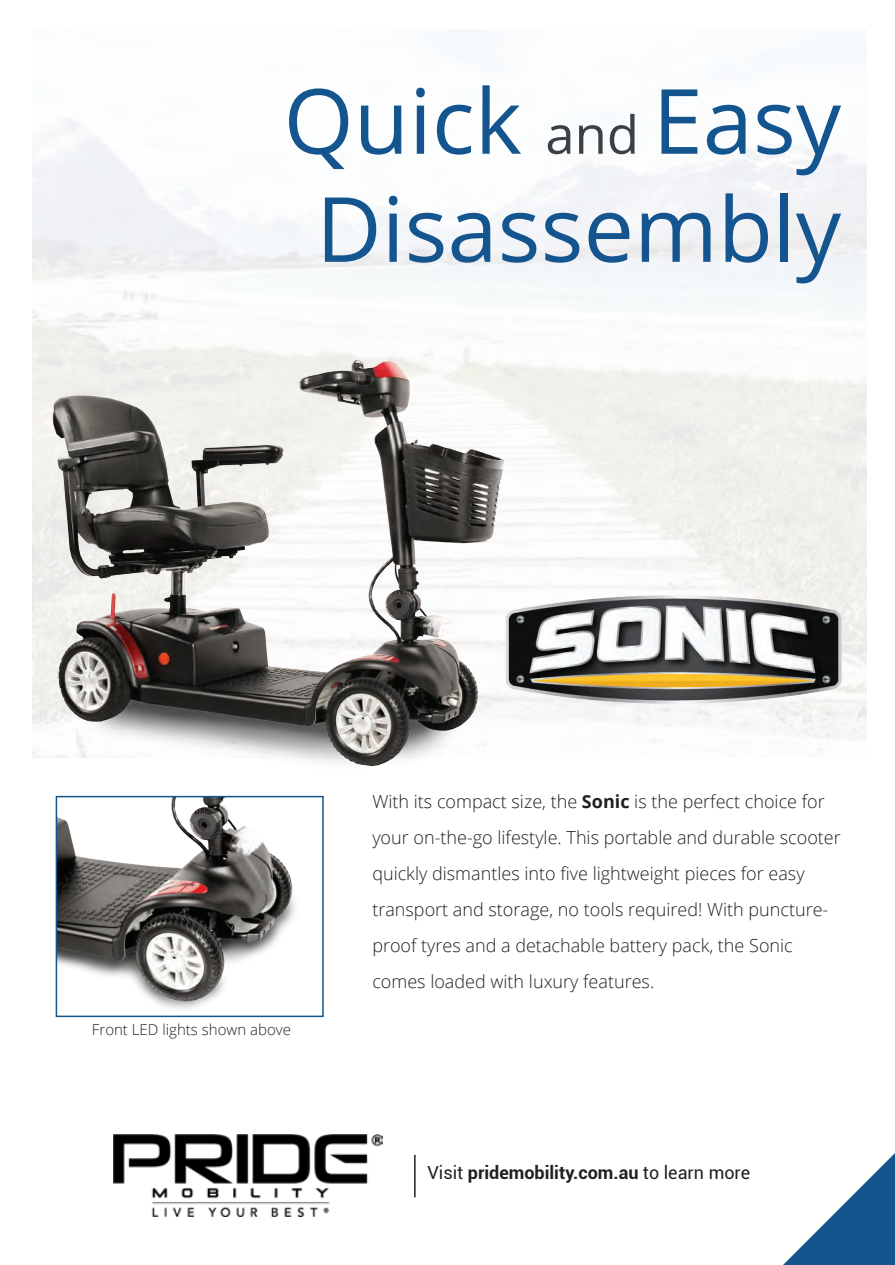
<style>
.page{position:relative;width:895px;height:1265px;background:#fff}
.page>*{position:absolute;margin:0;border:0;box-sizing:border-box;transform-origin:0 0}
.t1{font:90px/108px "Open Sans";color:#14558f;text-align:center}
.t2{font:300 18px/36px "Open Sans";color:#231f20}
.t3{font:700 18px "Roboto";color:#231f20}
.t4{font:300 15px "Open Sans";color:#231f20}
.s1{font-size:52.5px;color:#3a4145}
.s2{font-weight:700}
.s3{font-weight:400}
</style>
<div class="page">
<img style="left:522px;top:595px;width:319px;height:108px">
<hr style="left:414px;top:1154px;width:1px;height:43px;background:#231f20">
<svg style="left:783px;top:1153px;width:112px;height:112px"></svg>
<img style="left:32px;top:320px;width:490px;height:447px">
<img style="left:59px;top:798px;width:236px;height:211px">
<div style="left:56px;top:795px;width:267px;height:221px;border:2px solid #14558f"></div>
<img style="left:114px;top:1134px;width:268px;height:82px">
<h1 class="t1" style="left:283px;top:65px;width:559px">Quick <span class="s1">and</span> Easy<br>Disassembly</h1>
<p class="t4" style="left:92px;top:1019px;width:200px">Front LED lights shown above</p>
<p class="t2" style="left:372px;top:783px;width:470px">With its compact size, the <span class="s2">Sonic</span> is the perfect choice for your on-the-go lifestyle. This portable and durable scooter quickly dismantles into five lightweight pieces for easy transport and storage, no tools required! With puncture&shy;proof tyres and a detachable battery pack, the Sonic comes loaded with luxury features.</p>
<p class="t3" style="left:427px;top:1159px;width:324px"><span class="s3">Visit</span> pridemobility.com.au <span class="s3">to learn more</span></p>
</div>
